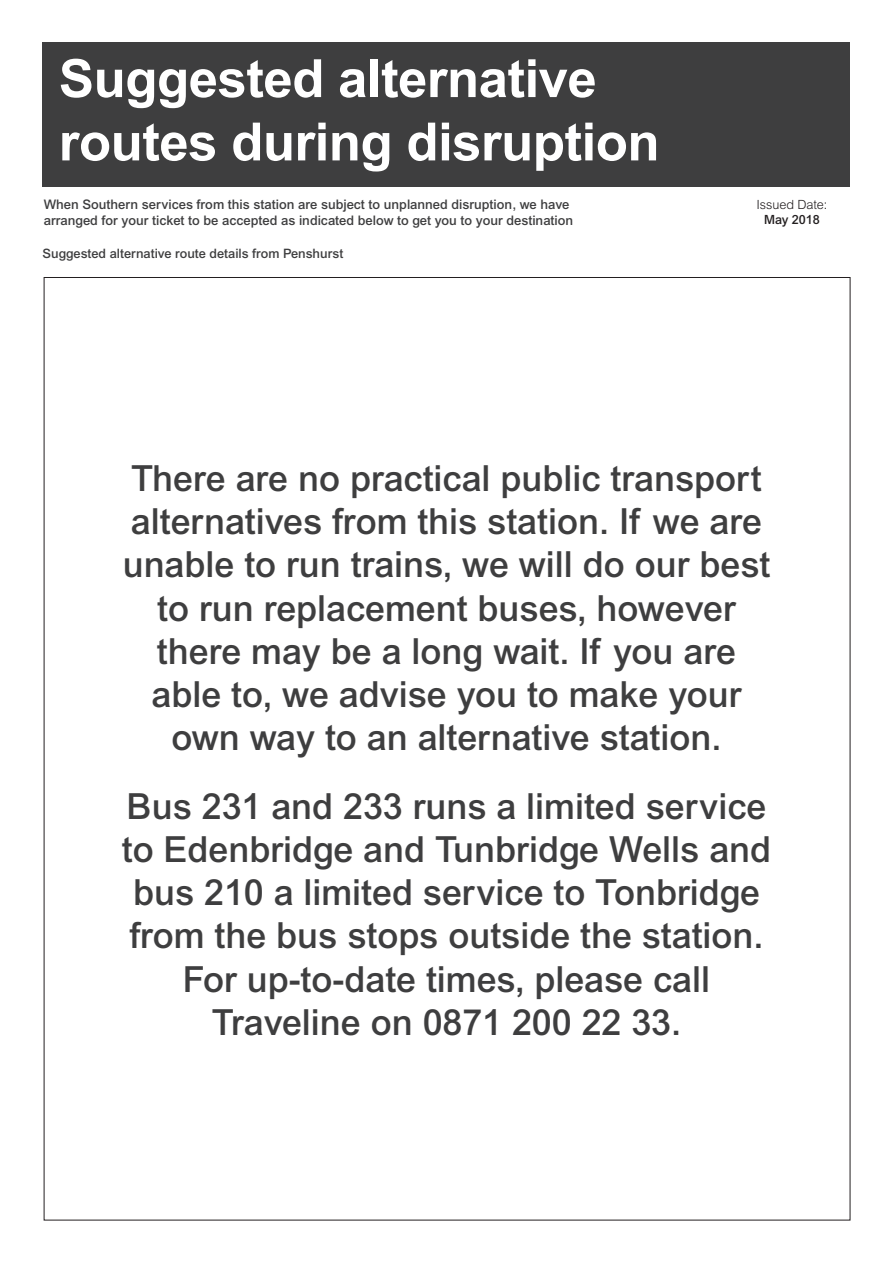
<style>
.page{position:relative;width:893px;height:1263px;background:#fff}
.page>*{position:absolute;margin:0;border:0;box-sizing:border-box;transform-origin:0 0}
.t1{font:700 52.8px "Arial";letter-spacing:-.01em;color:#fff}
.t2{font:500 36px/43.2px "Arial";color:#3e3e3f;text-align:center}
.t3{font:500 13.2px/15.9px "Arial";color:#3e3e3f}
.body_text_2{font:500 12.9px "Arial";color:#3e3e3f}
.body_text_2-2{font:300 12.6px "Arial";letter-spacing:-.005em;color:#231f20}
.body_text_2-3{font:500 12.6px "Arial";letter-spacing:-.005em;color:#231f20}
</style>
<div class="page">
<div style="left:43px;top:43px;width:807px;height:144px;background:#3e3e3f"></div>
<p class="t1" style="left:59px;top:44px;width:539px">Suggested alternative</p>
<p class="t1" style="left:59px;top:107px;width:602px">routes during disruption</p>
<p class="t3" style="left:44px;top:196px;width:531px">When Southern services from this station are subject to unplanned disruption, we have arranged for your ticket to be accepted as indicated below to get you to your destination</p>
<p class="body_text_2-2" style="left:756px;top:197px;width:72px">Issued Date:</p>
<p class="body_text_2-3" style="left:764px;top:212px;width:57px">May 2018</p>
<p class="body_text_2" style="left:43px;top:246px;width:302px">Suggested alternative route details from Penshurst</p>
<p class="t2" style="left:123px;top:456px;width:649px">There are no practical public transport alternatives from this station. If we are unable to run trains, we will do our best to run replacement buses, however there may be a long wait. If you are able to, we advise you to make your own way to an alternative station.</p>
<p class="t2" style="left:122px;top:784px;width:651px">Bus 231 and 233 runs a limited service to Edenbridge and Tunbridge Wells and bus 210 a limited service to Tonbridge from the bus stops outside the station.<br>For up-to-date times, please call Traveline on 0871 200 22 33.</p>
</div>
